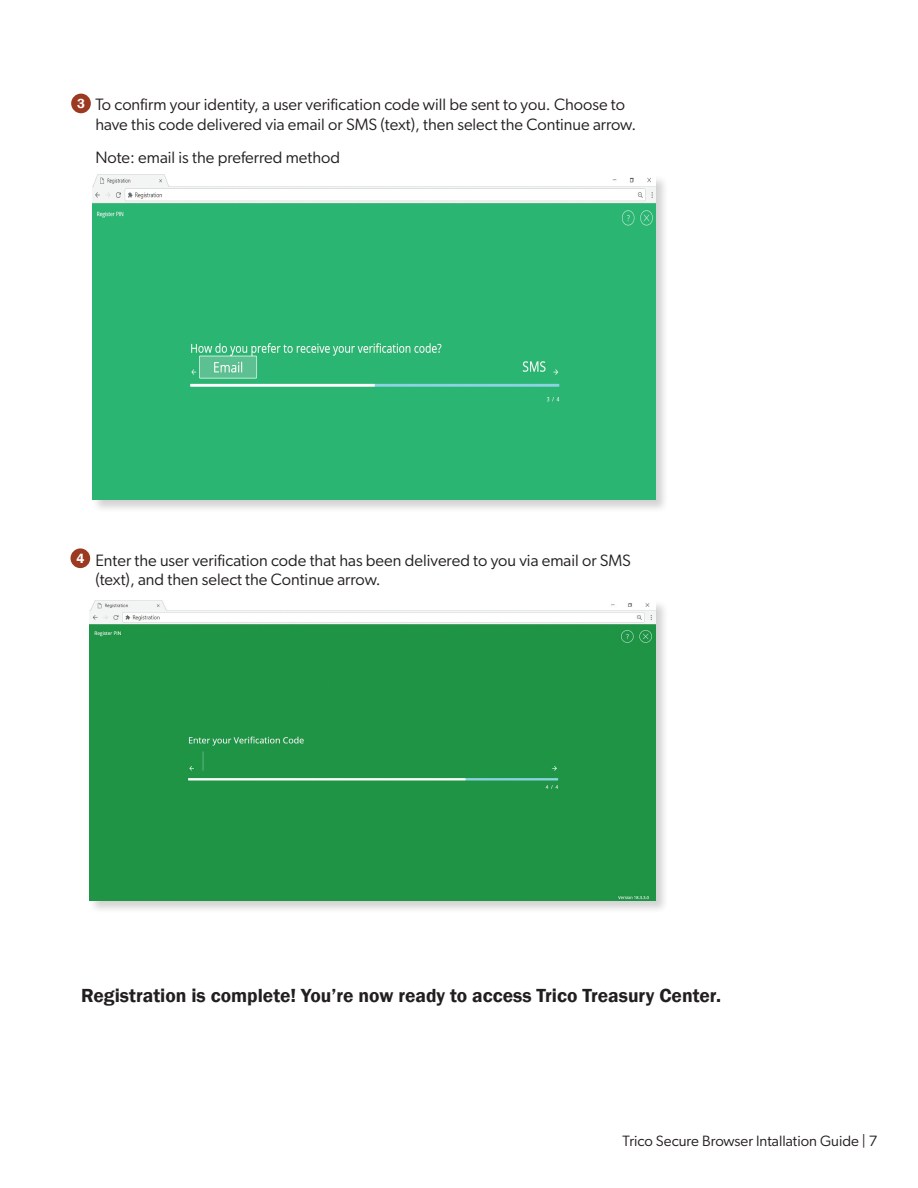
<style>
.page{position:relative;width:918px;height:1188px;background:#fff}
.page>*{position:absolute;margin:0;border:0;box-sizing:border-box;transform-origin:0 0}
.t1{font:600 19.5px "Franklin Gothic";color:#231f20}
.t2{font:16.5px/19.8px "Gibson";color:#231f20}
.t3{font:15px "Gibson";color:#231f20}
.t4{font:600 13.5px "Franklin Gothic";color:#fff}
</style>
<div class="page">
<div style="left:92px;top:174px;width:577px;height:339px;background:#231f20;opacity:.2"></div>
<img style="left:92px;top:175px;width:564px;height:324px">
<div style="left:89px;top:600px;width:580px;height:314px;background:#231f20;opacity:.2"></div>
<img style="left:90px;top:600px;width:566px;height:300px">
<div style="left:71px;top:94px;width:20px;height:19px;background:#9c3921;border-radius:50%"></div>
<div style="left:71px;top:548px;width:19px;height:20px;background:#9c3921;border-radius:50%"></div>
<p class="t4" style="left:77px;top:95px;width:9px">3</p>
<p class="t2" style="left:95px;top:94px;width:542px">To confirm your identity, a user verification code will be sent to you. Choose to have this code delivered via email or SMS (text), then select the Continue arrow.</p>
<p class="t2" style="left:95px;top:148px;width:246px">Note: email is the preferred method</p>
<p class="t4" style="left:76px;top:550px;width:9px">4</p>
<p class="t2" style="left:95px;top:550px;width:537px">Enter the user verification code that has been delivered to you via email or SMS (text), and then select the Continue arrow.</p>
<p class="t1" style="left:81px;top:984px;width:642px">Registration is complete! You’re now ready to access Trico Treasury Center.</p>
<p class="t3" style="left:623px;top:1132px;width:256px">Trico Secure Browser Intallation Guide | 7</p>
</div>
